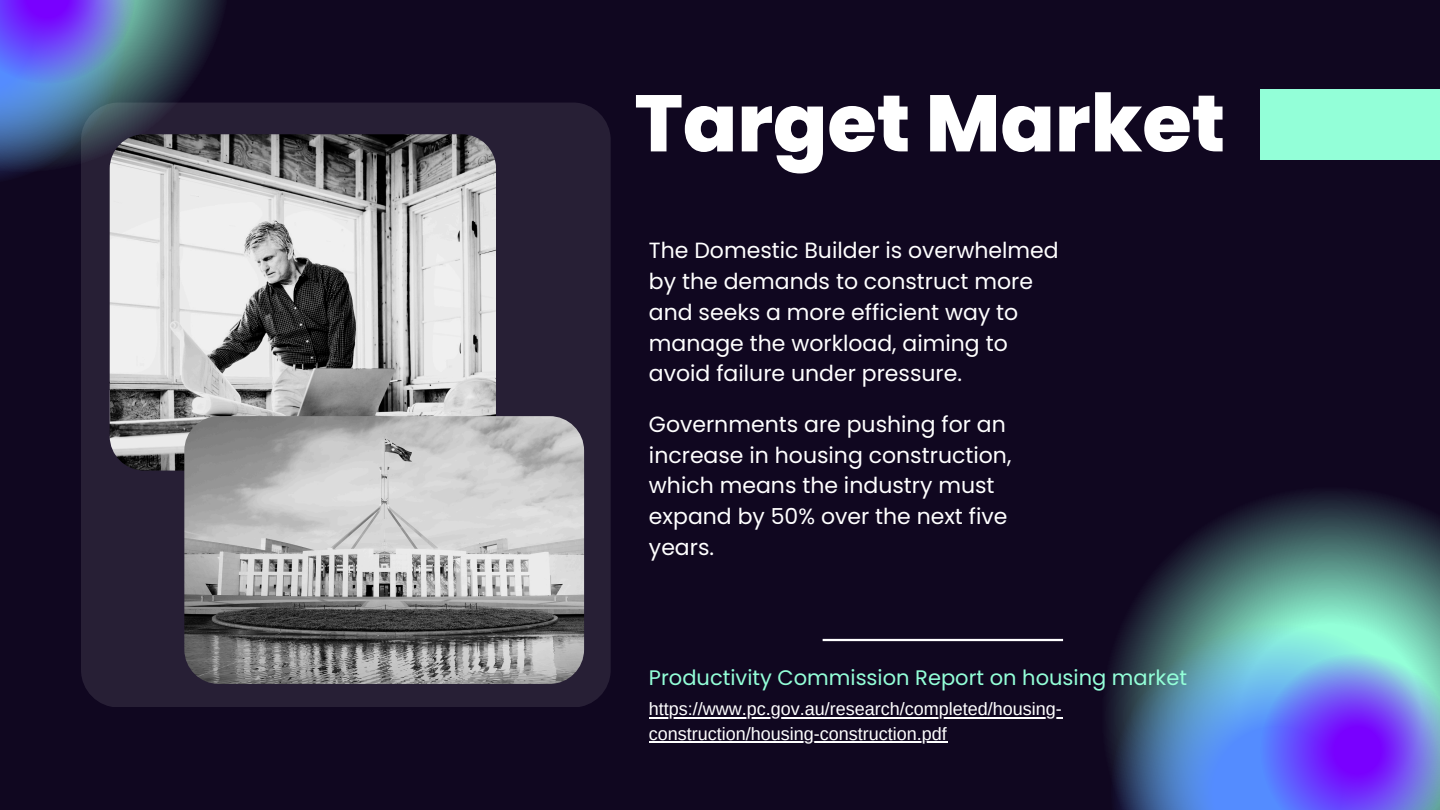
<style>
.page{position:relative;width:1440px;height:810px;background:#100720}
.page>*{position:absolute;margin:0;border:0;box-sizing:border-box;transform-origin:0 0}
.t1{font:800 80px "Poppins";color:#fff}
.t2{font:22px/30.8px "Poppins";color:#fff}
.t3{font:21px "Poppins";color:#93ffd8}
.t4{font:18px "Arimo";color:#fff}
</style>
<div class="page">
<svg style="left:0;top:0;width:224px;height:179px;background:#4a5799"></svg>
<div style="left:81px;top:103px;width:530px;height:604px;background:#271f35;border-radius:37px"></div>
<svg style="left:1106px;top:491px;width:334px;height:262px"></svg>
<svg style="left:1110px;top:625px;width:330px;height:185px;background:#548aab"></svg>
<svg style="left:1260px;top:653px;width:180px;height:157px;background:#746ef0"></svg>
<div style="left:1260px;top:89px;width:180px;height:70px;background:#93ffd8"></div>
<hr style="left:823px;top:639px;width:240px;height:2px;background:#fff">
<img style="left:110px;top:134px;width:386px;height:336px;border-radius:35px">
<img style="left:184px;top:416px;width:400px;height:268px;border-radius:34px">
<hr style="left:649px;top:717px;width:413px;height:1px;background:#fff">
<hr style="left:649px;top:742px;width:298px;height:1px;background:#fff">
<p class="t1" style="left:635px;top:67px;width:592px">Target Market</p>
<h1 class="t2" style="left:649px;top:235px;width:411px">The Domestic Builder is overwhelmed by the demands to construct more and seeks a more efficient way to manage the workload, aiming to avoid failure under pressure.</h1>
<p class="t2" style="left:649px;top:409px;width:364px">Governments are pushing for an increase in housing construction, which means the industry must expand by 50% over the next five years.</p>
<h2 class="t3" style="left:649px;top:663px;width:540px">Productivity Commission Report on housing market</h2>
<p class="t4" style="left:649px;top:699px;width:414px">https://www.pc.gov.au/research/completed/housing-</p>
<h2 class="t4" style="left:649px;top:724px;width:300px">construction/housing-construction.pdf</h2>
</div>
